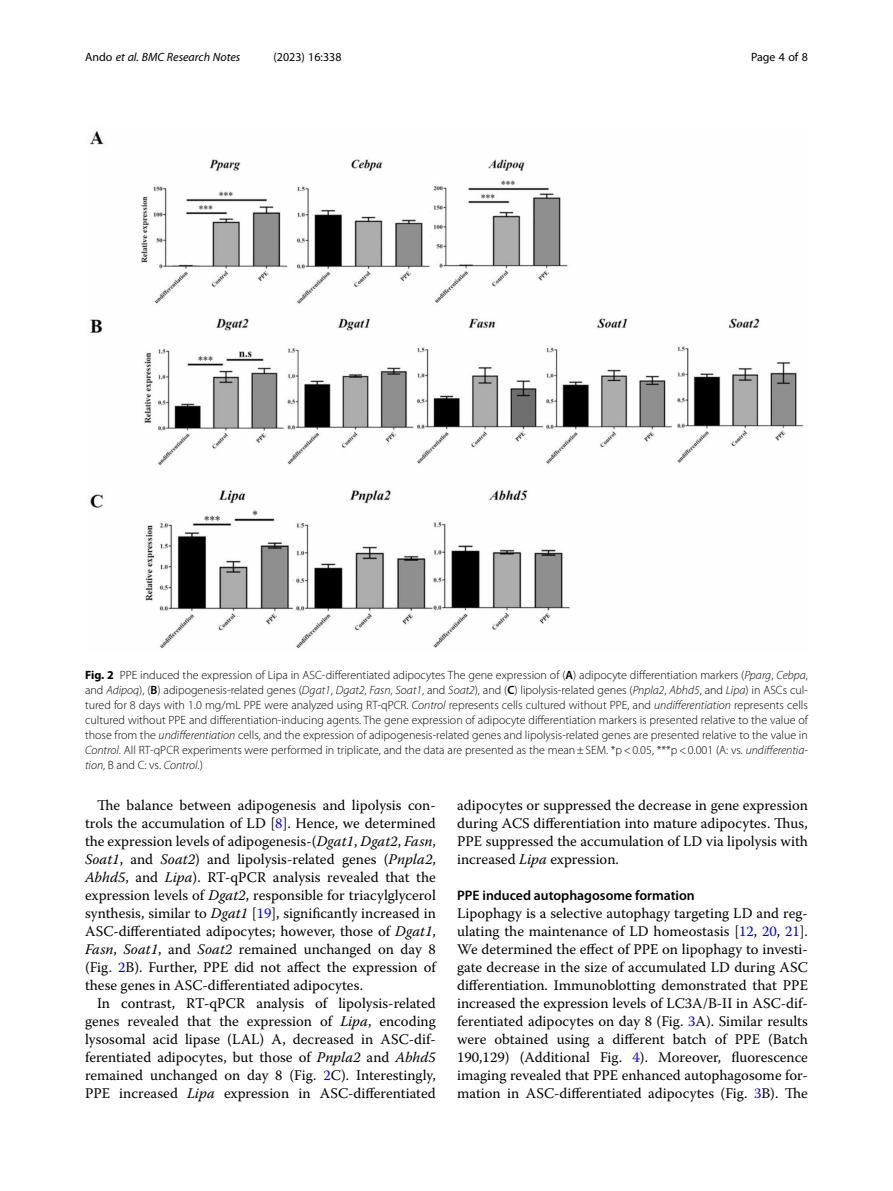
<style>
.page{position:relative;width:893px;height:1191px;background:#fff}
.page>*{position:absolute;margin:0;border:0;box-sizing:border-box;transform-origin:0 0}
.Body_Text_Indent{font:14.7px/18px "Warnock Pro";color:#000;text-align:justify}
.Body_Text{font:14.7px/18px "Warnock Pro";color:#000;text-align:justify}
.Head_2{font:600 13.8px "Myriad Pro";color:#000}
.Figure_Caption{font:300 12px/15px "Myriad Pro";color:#000;text-align:justify}
.t1{font:italic 12px "Myriad Pro";color:#000}
.t2{font:12px "Myriad Pro";color:#000}
.s1{font-style:normal}
.s2{font-weight:700}
.s3{font-weight:600}
.s4{font-style:italic}
.s5{color:#00f}
</style>
<div class="page">
<img style="left:90px;top:131px;width:714px;height:518px">
<p class="t1" style="left:85px;top:50px;width:157px"><span class="s1">Ando</span> et al. BMC Research Notes</p>
<p class="t2" style="left:273px;top:50px;width:70px">(2023) 16:338</p>
<p class="t2" style="left:751px;top:50px;width:58px">Page 4 of 8</p>
<p class="Figure_Caption" style="left:85px;top:668px;width:724px"><span class="s2">Fig. 2</span> PPE induced the expression of Lipa in ASC-differentiated adipocytes The gene expression of (<span class="s3">A</span>) adipocyte differentiation markers (<span class="s4">Pparg</span>, <span class="s4">Cebpa</span>, and <span class="s4">Adipoq</span>), (<span class="s3">B</span>) adipogenesis-related genes (<span class="s4">Dgat1</span>, <span class="s4">Dgat2</span>, <span class="s4">Fasn</span>, <span class="s4">Soat1</span>, and <span class="s4">Soat2</span>), and (<span class="s3">C</span>) lipolysis-related genes (<span class="s4">Pnpla2</span>, <span class="s4">Abhd5</span>, and <span class="s4">Lipa</span>) in ASCs cul&shy;tured for 8 days with 1.0 mg/mL PPE were analyzed using RT-qPCR. <span class="s4">Control</span> represents cells cultured without PPE, and <span class="s4">undifferentiation</span> represents cells cultured without PPE and differentiation-inducing agents. The gene expression of adipocyte differentiation markers is presented relative to the value of those from the <span class="s4">undifferentiation</span> cells, and the expression of adipogenesis-related genes and lipolysis-related genes are presented relative to the value in <span class="s4">Control</span>. All RT-qPCR experiments were performed in triplicate, and the data are presented as the mean±SEM. *p&lt;0.05, ***p&lt;0.001 (A: vs. <span class="s4">undifferentia&shy;tion</span>, B and C: vs. <span class="s4">Control</span>.)</p>
<p class="Body_Text_Indent" style="left:85px;top:796px;width:352px;text-indent:12px">The balance between adipogenesis and lipolysis con&shy;trols the accumulation of LD [<span class="s5">8</span>]. Hence, we determined the expression levels of adipogenesis-(<span class="s4">Dgat1</span>, <span class="s4">Dgat2</span>, <span class="s4">Fasn</span>, <span class="s4">Soat1</span>, and <span class="s4">Soat2</span>) and lipolysis-related genes (<span class="s4">Pnpla2</span>, <span class="s4">Abhd5</span>, and <span class="s4">Lipa</span>). RT-qPCR analysis revealed that the expression levels of <span class="s4">Dgat2</span>, responsible for triacylglycerol synthesis, similar to <span class="s4">Dgat1</span> [<span class="s5">19</span>], significantly increased in ASC-differentiated adipocytes; however, those of <span class="s4">Dgat1</span>, <span class="s4">Fasn</span>, <span class="s4">Soat1</span>, and <span class="s4">Soat2</span> remained unchanged on day 8 (Fig. <span class="s5">2</span>B). Further, PPE did not affect the expression of these genes in ASC-differentiated adipocytes.</p>
<p class="Body_Text_Indent" style="left:85px;top:994px;width:352px;text-indent:12px">In contrast, RT-qPCR analysis of lipolysis-related genes revealed that the expression of <span class="s4">Lipa</span>, encoding lysosomal acid lipase (LAL) A, decreased in ASC-dif&shy;ferentiated adipocytes, but those of <span class="s4">Pnpla2</span> and <span class="s4">Abhd5 </span>remained unchanged on day 8 (Fig. <span class="s5">2</span>C). Interestingly, PPE increased <span class="s4">Lipa</span> expression in ASC-differentiated</p>
<p class="Body_Text_Indent" style="left:457px;top:796px;width:352px">adipocytes or suppressed the decrease in gene expression during ACS differentiation into mature adipocytes. Thus, PPE suppressed the accumulation of LD via lipolysis with increased <span class="s4">Lipa</span> expression.</p>
<p class="Head_2" style="left:457px;top:887px;width:239px">PPE induced autophagosome formation</p>
<p class="Body_Text" style="left:457px;top:904px;width:352px">Lipophagy is a selective autophagy targeting LD and reg&shy;ulating the maintenance of LD homeostasis [<span class="s5">12</span>, <span class="s5">20</span>, <span class="s5">21</span>].<br>We determined the effect of PPE on lipophagy to investi&shy;gate decrease in the size of accumulated LD during ASC differentiation. Immunoblotting demonstrated that PPE increased the expression levels of LC3A/B-II in ASC-dif&shy;ferentiated adipocytes on day 8 (Fig. <span class="s5">3</span>A). Similar results were obtained using a different batch of PPE (Batch 190,129) (Additional Fig. <span class="s5">4</span>). Moreover, fluorescence imaging revealed that PPE enhanced autophagosome for&shy;mation in ASC-differentiated adipocytes (Fig. <span class="s5">3</span>B). The</p>
</div>
